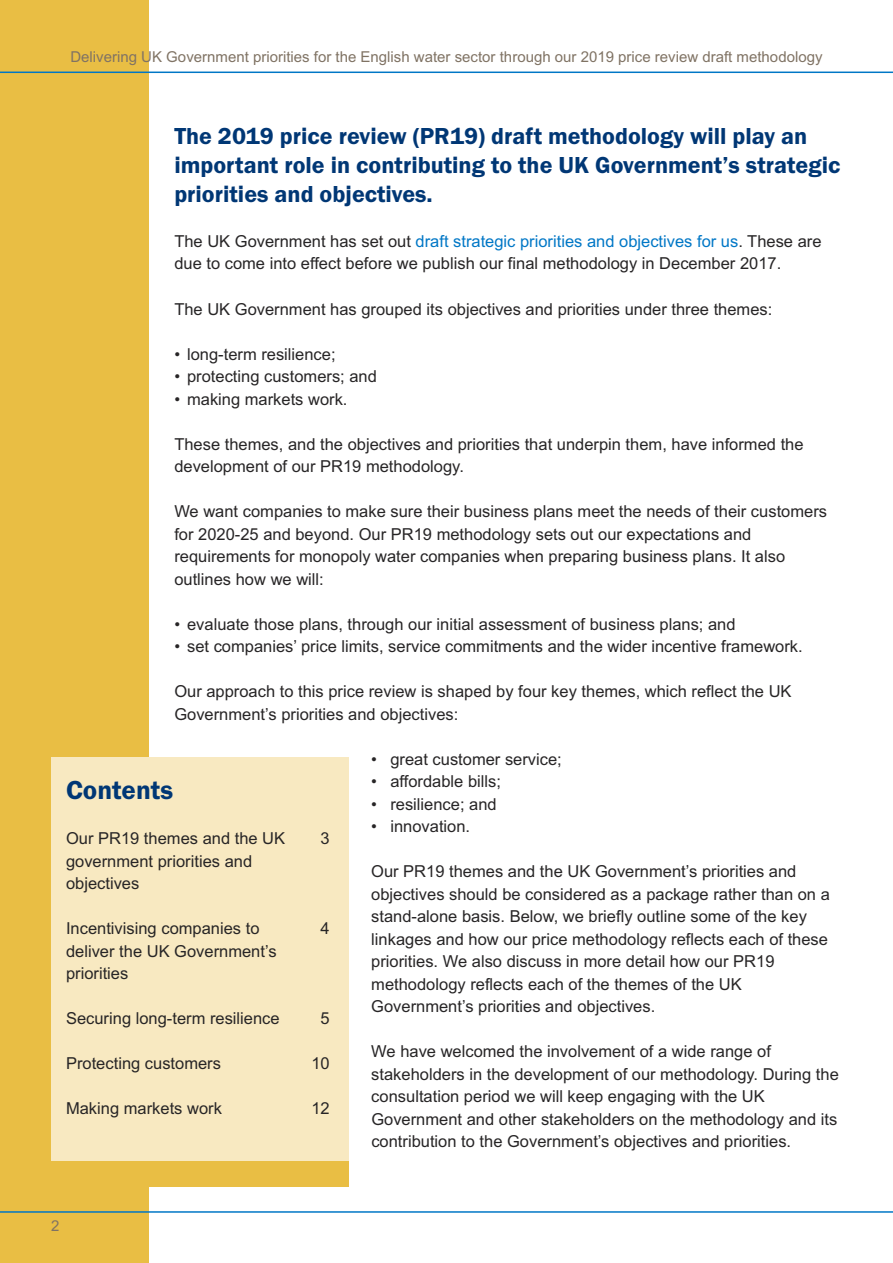
<style>
.page{position:relative;width:893px;height:1263px;background:#fff}
.page>*{position:absolute;margin:0;border:0;box-sizing:border-box;transform-origin:0 0}
.t1{font:600 27px "Franklin Gothic";color:#003775}
.t2{font:600 24px/28.8px "Franklin Gothic";color:#003775}
.t3{font:16.5px/22.5px "Arial";color:#272526}
.t4{font:15px "Arial";color:#807364}
.s1{color:#0077c6}
</style>
<div class="page">
<div style="left:0;top:0;width:149px;height:1263px;background:#e9be44"></div>
<hr style="left:0;top:72px;width:893px;height:1px;background:#0077c6">
<hr style="left:0;top:1211px;width:893px;height:2px;background:#0077c6">
<div style="left:51px;top:757px;width:298px;height:429px;background:#f8e9c1"></div>
<div style="left:51px;top:1161px;width:298px;height:25px;background:#e9be44"></div>
<p class="t4" style="left:70px;top:48px;width:754px">Delivering UK Government priorities for the English water sector through our 2019 price review draft methodology</p>
<h2 class="t2" style="left:174px;top:122px;width:667px">The 2019 price review (PR19) draft methodology will play an important role in contributing to the UK Government’s strategic priorities and objectives.</h2>
<p class="t3" style="left:174px;top:230px;width:649px">The UK Government has set out <span class="s1">draft strategic priorities and objectives for us</span>. These are due to come into effect before we publish our final methodology in December 2017.</p>
<p class="t3" style="left:174px;top:298px;width:599px">The UK Government has grouped its objectives and priorities under three themes:</p>
<p class="t3" style="left:174px;top:343px;width:163px">• long-term resilience;</p>
<p class="t3" style="left:174px;top:365px;width:204px">• protecting customers; and</p>
<p class="t3" style="left:174px;top:388px;width:175px">• making markets work.</p>
<p class="t3" style="left:174px;top:433px;width:631px">These themes, and the objectives and priorities that underpin them, have informed the development of our PR19 methodology.</p>
<p class="t3" style="left:174px;top:500px;width:654px">We want companies to make sure their business plans meet the needs of their customers for 2020-25 and beyond. Our PR19 methodology sets out our expectations and requirements for monopoly water companies when preparing business plans. It also outlines how we will:</p>
<p class="t3" style="left:174px;top:613px;width:563px">• evaluate those plans, through our initial assessment of business plans; and</p>
<p class="t3" style="left:174px;top:635px;width:630px">• set companies’ price limits, service commitments and the wider incentive framework.</p>
<p class="t3" style="left:174px;top:680px;width:619px">Our approach to this price review is shaped by four key themes, which reflect the UK<br>Government’s priorities and objectives:</p>
<p class="t3" style="left:371px;top:748px;width:192px">• great customer service;</p>
<p class="t3" style="left:371px;top:770px;width:131px">• affordable bills;</p>
<p class="t3" style="left:371px;top:793px;width:127px">• resilience; and</p>
<p class="t3" style="left:371px;top:815px;width:100px">• innovation.</p>
<p class="t3" style="left:371px;top:860px;width:460px">Our PR19 themes and the UK Government’s priorities and objectives should be considered as a package rather than on a stand-alone basis. Below, we briefly outline some of the key linkages and how our price methodology reflects each of these priorities. We also discuss in more detail how our PR19 methodology reflects each of the themes of the UK Government’s priorities and objectives.</p>
<p class="t3" style="left:371px;top:1040px;width:469px">We have welcomed the involvement of a wide range of stakeholders in the development of our methodology. During the consultation period we will keep engaging with the UK Government and other stakeholders on the methodology and its contribution to the Government’s objectives and priorities.</p>
<h1 class="t1" style="left:66px;top:774px;width:109px">Contents</h1>
<p class="t3" style="left:66px;top:827px;width:221px">Our PR19 themes and the UK</p>
<p class="t3" style="left:320px;top:827px;width:11px">3</p>
<p class="t3" style="left:66px;top:850px;width:188px">government priorities and objectives</p>
<p class="t3" style="left:66px;top:917px;width:195px">Incentivising companies to</p>
<p class="t3" style="left:320px;top:917px;width:11px">4</p>
<p class="t3" style="left:66px;top:940px;width:212px">deliver the UK Government’s priorities</p>
<p class="t3" style="left:66px;top:1007px;width:215px">Securing long-term resilience</p>
<p class="t3" style="left:320px;top:1007px;width:11px">5</p>
<p class="t3" style="left:66px;top:1052px;width:156px">Protecting customers</p>
<p class="t3" style="left:311px;top:1052px;width:20px">10</p>
<p class="t3" style="left:66px;top:1097px;width:157px">Making markets work</p>
<p class="t3" style="left:311px;top:1097px;width:20px">12</p>
<p class="t4" style="left:51px;top:1217px;width:10px">2</p>
</div>
